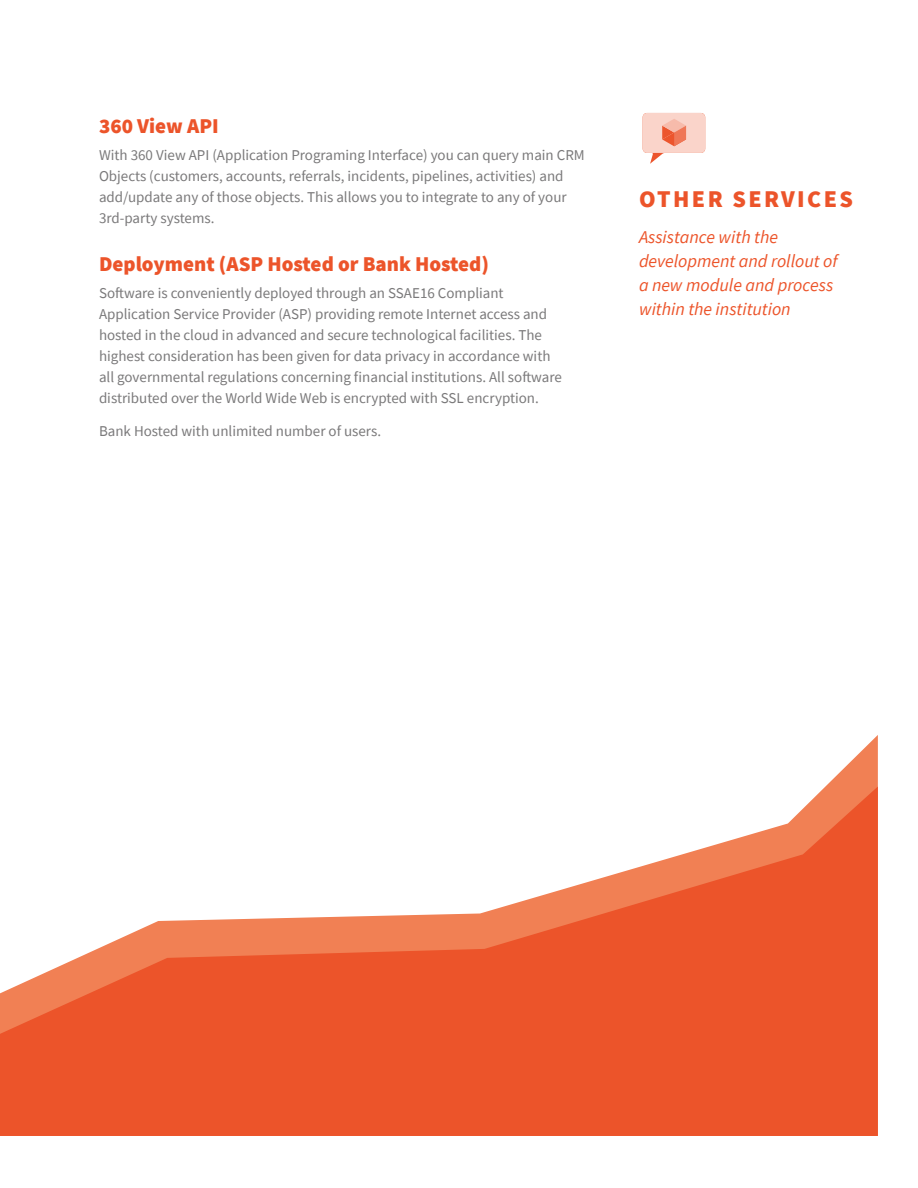
<style>
.page{position:relative;width:918px;height:1188px;background:#fff}
.page>*{position:absolute;margin:0;border:0;box-sizing:border-box;transform-origin:0 0}
.Section_Title{font:900 24px "Source Sans Pro";letter-spacing:.1em;color:#ec542a}
.t1{font:900 21px "Source Sans Pro";color:#ec542a}
.Category{font:italic 18px/24px "Source Sans Pro";color:#ec542a}
.Body{font:15px/21px "Source Sans Pro";color:#7a797a}
</style>
<div class="page">
<svg style="left:825px;top:735px;width:53px;height:52px"></svg>
<svg style="left:0;top:787px;width:878px;height:349px;fill:#ec542a"></svg>
<svg style="left:643px;top:113px;width:62px;height:51px"></svg>
<h4 class="t1" style="left:99px;top:111px;width:121px">360 View API</h4>
<p class="Body" style="left:99px;top:144px;width:487px">With 360 View API (Application Programing Interface) you can query main CRM Objects (customers, accounts, referrals, incidents, pipelines, activities) and add/update any of those objects. This allows you to integrate to any of your 3rd-party systems.</p>
<h4 class="t1" style="left:99px;top:249px;width:392px">Deployment (ASP Hosted or Bank Hosted)</h4>
<p class="Body" style="left:99px;top:282px;width:464px">Software is conveniently deployed through an SSAE16 Compliant Application Service Provider (ASP) providing remote Internet access and hosted in the cloud in advanced and secure technological facilities. The highest consideration has been given for data privacy in accordance with all governmental regulations concerning financial institutions. All software distributed over the World Wide Web is encrypted with SSL encryption.</p>
<p class="Body" style="left:99px;top:420px;width:284px">Bank Hosted with unlimited number of users.</p>
<p class="Section_Title" style="left:639px;top:182px;width:216px">OTHER SERVICES</p>
<p class="Category" style="left:639px;top:225px;width:200px">Assistance with the development and rollout of a new module and process within the institution</p>
</div>
